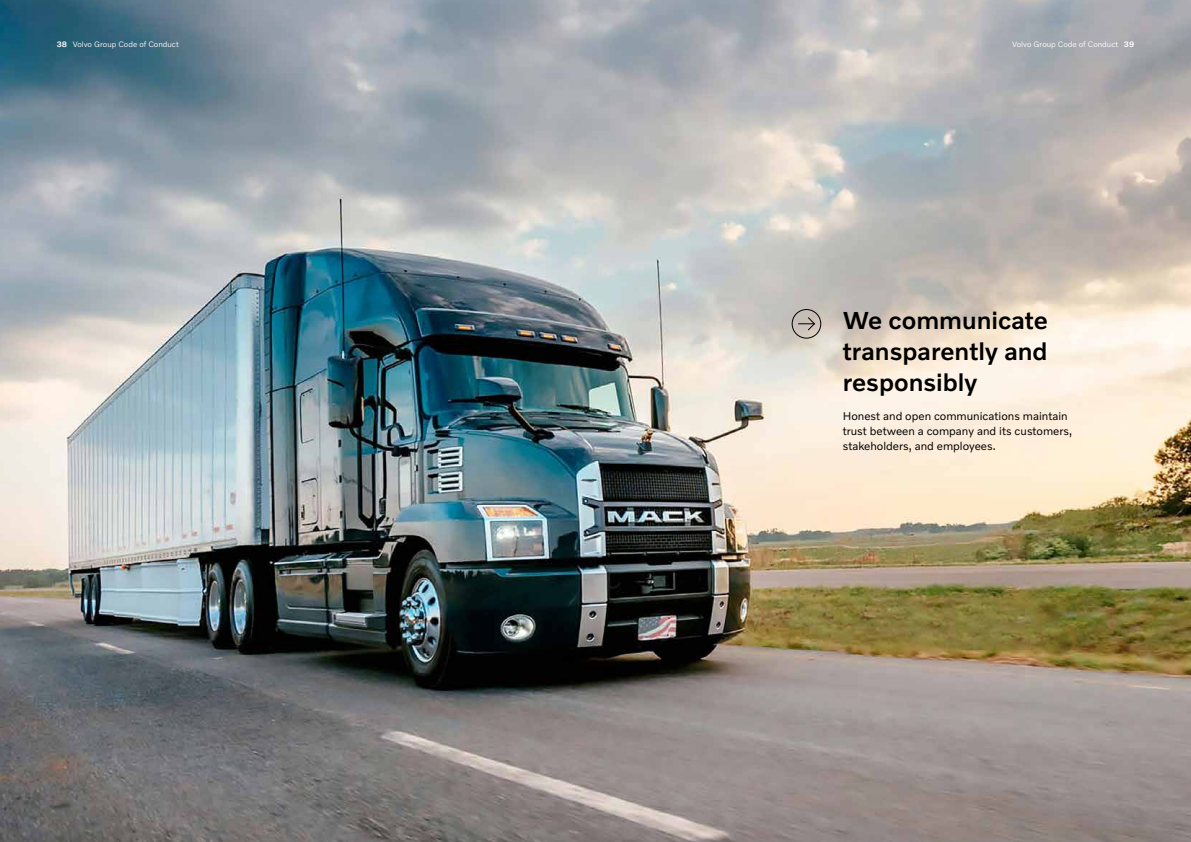
<style>
.page{position:relative;width:1191px;height:842px;background:#fff}
.page>*{position:absolute;margin:0;border:0;box-sizing:border-box;transform-origin:0 0}
.t1{font:500 25px/31px "Volvo Novum";color:#000;text-align:justify}
.t2{font:11.5px/15px "Volvo Novum";color:#000}
.t3{font:300 8px "Volvo Novum";color:#fff}
.s1{font-weight:500}
</style>
<div class="page">
<img style="left:0;top:0;width:1191px;height:842px">
<svg style="left:798px;top:317px;width:17px;height:14px"></svg>
<div style="left:791px;top:309px;width:30px;height:30px;border:1px solid #000;border-radius:50%"></div>
<p class="t3" style="left:57px;top:39px;width:124px"><span class="s1">38</span> Volvo Group Code of Conduct</p>
<p class="t3" style="left:1012px;top:39px;width:124px">Volvo Group Code of Conduct <span class="s1">39</span></p>
<h1 class="t1" style="left:842px;top:303px;width:207px">We communicate transparently and responsibly</h1>
<p class="t2" style="left:842px;top:408px;width:231px">Honest and open communications maintain trust between a company and its customers, stakeholders, and employees.</p>
</div>
